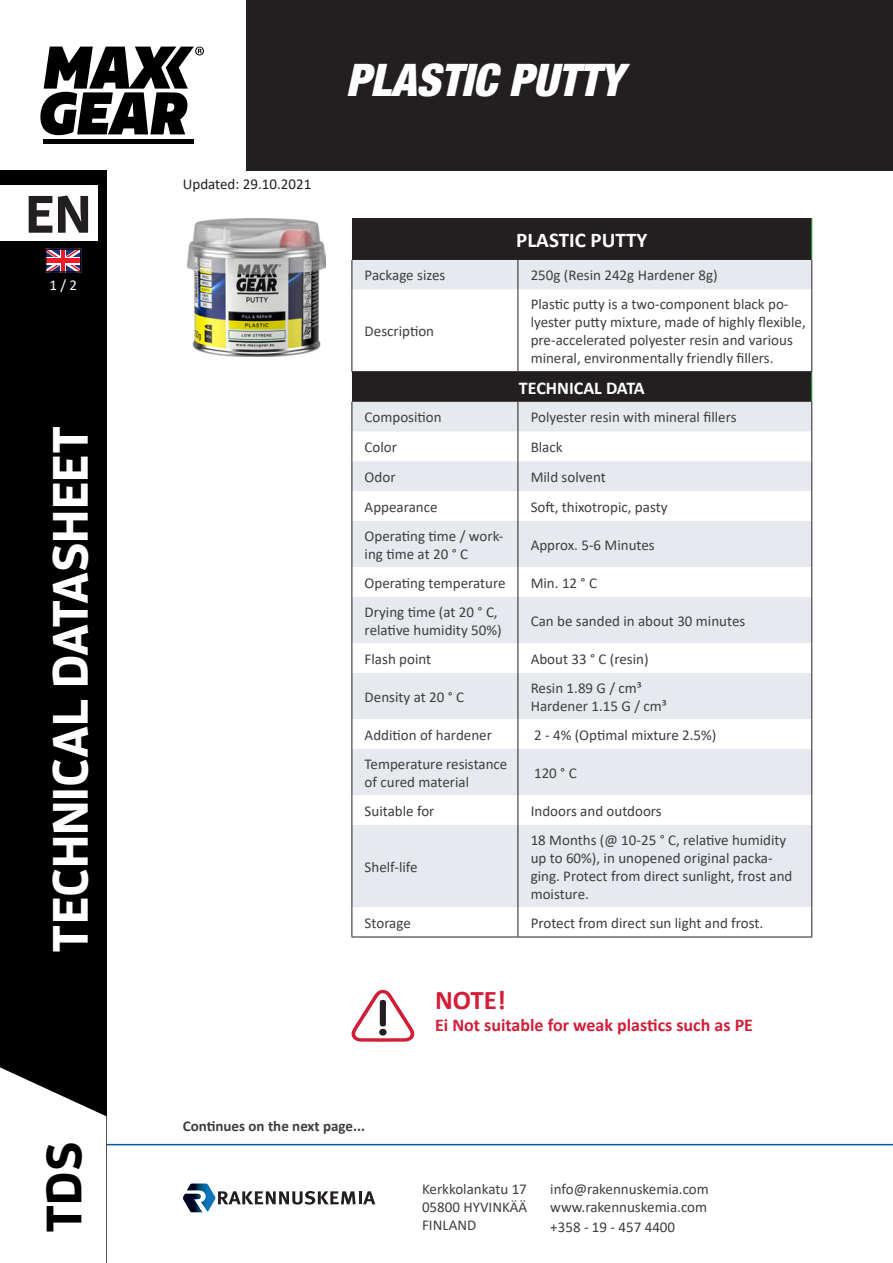
<style>
.page{position:relative;width:893px;height:1263px;background:#fff}
.page>*{position:absolute;margin:0;border:0;box-sizing:border-box;transform-origin:0 0}
.t1{font:700 52.5px "Enzo OT";color:#231f20}
.t2{font:700 49.5px "Enzo OT";color:#fff}
.t3{font:700 49.5px "Enzo OT";color:#000001}
.t4{font:italic 900 condensed 45px "Helvetica Neue LT Std";color:#fff}
.t5{font:700 27px "Calibri";color:#d21e38}
.t6{font:700 21px "Calibri";color:#fff}
.t7{font:700 18px "Calibri";color:#d21e38}
.t8{font:700 18px "Calibri";color:#fff}
.technical_data_parag{font:15px/18px "Calibri";color:#3e3e3f}
.technical_data_parag-2{font:700 15px "Calibri";color:#3e3e3f}
.t9{font:15px "Calibri";color:#231f20}
.t10{font:15px "Calibri";color:#fff}
</style>
<div class="page">
<div style="left:247px;top:0;width:646px;height:170px;background:#231f20"></div>
<div style="left:0;top:170px;width:106px;height:1093px;background:#000001"></div>
<svg style="left:0;top:1067px;width:106px;height:196px"></svg>
<hr style="left:106px;top:1144px;width:787px;height:1px;background:#005c98">
<div style="left:0;top:186px;width:98px;height:55px;background:#fff"></div>
<svg style="left:183px;top:1183px;width:192px;height:29px"></svg>
<hr style="left:44px;top:140px;width:150px;height:4px;background:#000001">
<svg style="left:40px;top:47px;width:164px;height:88px"></svg>
<svg style="left:45px;top:249px;width:36px;height:24px"></svg>
<img style="left:188px;top:218px;width:138px;height:138px">
<div style="left:352px;top:372px;width:460px;height:30px;background:#231f20"></div>
<svg style="left:352px;top:402px;width:459px;height:505px;fill:#e6eaee"></svg>
<hr style="left:811px;top:372px;width:1px;height:30px;background:#40ae49">
<svg style="left:351px;top:402px;width:1px;height:29px"></svg>
<svg style="left:518px;top:402px;width:1px;height:29px"></svg>
<svg style="left:811px;top:402px;width:1px;height:29px"></svg>
<hr style="left:351px;top:431px;width:1px;height:30px;background:#231f20">
<hr style="left:518px;top:431px;width:1px;height:30px;background:#231f20">
<hr style="left:811px;top:431px;width:1px;height:30px;background:#231f20">
<hr style="left:351px;top:461px;width:1px;height:30px;background:#231f20">
<hr style="left:518px;top:461px;width:1px;height:30px;background:#231f20">
<hr style="left:811px;top:461px;width:1px;height:30px;background:#231f20">
<hr style="left:351px;top:491px;width:1px;height:30px;background:#231f20">
<hr style="left:518px;top:491px;width:1px;height:30px;background:#231f20">
<hr style="left:811px;top:491px;width:1px;height:30px;background:#231f20">
<hr style="left:351px;top:521px;width:1px;height:46px;background:#231f20">
<hr style="left:518px;top:521px;width:1px;height:46px;background:#231f20">
<hr style="left:811px;top:521px;width:1px;height:46px;background:#231f20">
<hr style="left:351px;top:567px;width:1px;height:30px;background:#231f20">
<hr style="left:518px;top:567px;width:1px;height:30px;background:#231f20">
<hr style="left:811px;top:567px;width:1px;height:30px;background:#231f20">
<hr style="left:351px;top:597px;width:1px;height:46px;background:#231f20">
<hr style="left:518px;top:597px;width:1px;height:46px;background:#231f20">
<hr style="left:811px;top:597px;width:1px;height:46px;background:#231f20">
<hr style="left:351px;top:643px;width:1px;height:30px;background:#231f20">
<hr style="left:518px;top:643px;width:1px;height:30px;background:#231f20">
<hr style="left:811px;top:643px;width:1px;height:30px;background:#231f20">
<hr style="left:351px;top:673px;width:1px;height:46px;background:#231f20">
<hr style="left:518px;top:673px;width:1px;height:46px;background:#231f20">
<hr style="left:811px;top:673px;width:1px;height:46px;background:#231f20">
<hr style="left:351px;top:719px;width:1px;height:30px;background:#231f20">
<hr style="left:518px;top:719px;width:1px;height:30px;background:#231f20">
<hr style="left:811px;top:719px;width:1px;height:30px;background:#231f20">
<hr style="left:351px;top:749px;width:1px;height:46px;background:#231f20">
<hr style="left:518px;top:749px;width:1px;height:46px;background:#231f20">
<hr style="left:811px;top:749px;width:1px;height:46px;background:#231f20">
<hr style="left:351px;top:795px;width:1px;height:30px;background:#231f20">
<hr style="left:518px;top:795px;width:1px;height:30px;background:#231f20">
<hr style="left:811px;top:795px;width:1px;height:30px;background:#231f20">
<hr style="left:351px;top:825px;width:1px;height:82px;background:#231f20">
<hr style="left:518px;top:825px;width:1px;height:82px;background:#231f20">
<hr style="left:811px;top:825px;width:1px;height:82px;background:#231f20">
<hr style="left:351px;top:907px;width:1px;height:30px;background:#231f20">
<hr style="left:518px;top:907px;width:1px;height:30px;background:#231f20">
<hr style="left:811px;top:907px;width:1px;height:30px;background:#231f20">
<hr style="left:351px;top:937px;width:167px;height:1px;background:#231f20">
<hr style="left:518px;top:937px;width:294px;height:1px;background:#231f20">
<div style="left:352px;top:218px;width:460px;height:42px;background:#231f20"></div>
<hr style="left:811px;top:218px;width:1px;height:42px;background:#40ae49">
<div style="left:351px;top:260px;width:461px;height:29px;background:#e6eaee"></div>
<hr style="left:351px;top:289px;width:1px;height:82px;background:#231f20">
<hr style="left:518px;top:289px;width:1px;height:82px;background:#231f20">
<hr style="left:811px;top:289px;width:1px;height:82px;background:#231f20">
<hr style="left:351px;top:371px;width:167px;height:1px;background:#231f20">
<hr style="left:518px;top:371px;width:294px;height:1px;background:#231f20">
<svg style="left:351px;top:989px;width:64px;height:53px"></svg>
<h1 class="t1" style="left:26px;top:181px;width:67px">EN</h1>
<p class="t10" style="left:49px;top:275px;width:29px">1 / 2</p>
<h2 class="t2" style="left:39px;top:952px;width:528px;rotate:-90deg">TECHNICAL DATASHEET</h2>
<h2 class="t3" style="left:33px;top:1233px;width:93px;rotate:-90deg">TDS</h2>
<p class="t9" style="left:183px;top:173px;width:130px">Updated: 29.10.2021</p>
<h3 class="t4" style="left:346px;top:52px;width:278px">PLASTIC PUTTY</h3>
<p class="t6" style="left:516px;top:225px;width:133px">PLASTIC PUTTY</p>
<p class="technical_data_parag" style="left:365px;top:266px;width:82px">Package sizes</p>
<p class="technical_data_parag" style="left:531px;top:266px;width:189px">250g (Resin 242g Hardener 8g)</p>
<p class="technical_data_parag" style="left:365px;top:322px;width:71px">Description</p>
<p class="technical_data_parag" style="left:531px;top:295px;width:277px">Plastic putty is a two-component black po&shy;lyester putty mixture, made of highly flexible, pre-accelerated polyester resin and various mineral, environmentally friendly fillers.</p>
<p class="t8" style="left:519px;top:375px;width:127px">TECHNICAL DATA</p>
<p class="technical_data_parag" style="left:365px;top:408px;width:79px">Composition</p>
<p class="technical_data_parag" style="left:531px;top:408px;width:207px">Polyester resin with mineral fillers</p>
<p class="technical_data_parag" style="left:365px;top:438px;width:34px">Color</p>
<p class="technical_data_parag" style="left:531px;top:438px;width:33px">Black</p>
<p class="technical_data_parag" style="left:365px;top:467px;width:32px">Odor</p>
<p class="technical_data_parag" style="left:531px;top:467px;width:77px">Mild solvent</p>
<p class="technical_data_parag" style="left:365px;top:497px;width:74px">Appearance</p>
<p class="technical_data_parag" style="left:531px;top:497px;width:138px">Soft, thixotropic, pasty</p>
<p class="technical_data_parag" style="left:365px;top:526px;width:140px">Operating time / work&shy;ing time at 20 ° C</p>
<p class="technical_data_parag" style="left:531px;top:535px;width:126px">Approx. 5-6 Minutes</p>
<p class="technical_data_parag" style="left:365px;top:573px;width:142px">Operating temperature</p>
<p class="technical_data_parag" style="left:531px;top:573px;width:68px">Min. 12 ° C</p>
<p class="technical_data_parag" style="left:365px;top:602px;width:138px">Drying time (at 20 ° C, relative humidity 50%)</p>
<p class="technical_data_parag" style="left:531px;top:611px;width:216px">Can be sanded in about 30 minutes</p>
<p class="technical_data_parag" style="left:365px;top:649px;width:68px">Flash point</p>
<p class="technical_data_parag" style="left:531px;top:649px;width:119px">About 33 ° C (resin)</p>
<p class="technical_data_parag" style="left:365px;top:687px;width:101px">Density at 20 ° C</p>
<p class="technical_data_parag" style="left:531px;top:678px;width:113px">Resin 1.89 G / cm³</p>
<p class="technical_data_parag" style="left:531px;top:696px;width:138px">Hardener 1.15 G / cm³</p>
<p class="technical_data_parag" style="left:365px;top:725px;width:129px">Addition of hardener</p>
<p class="technical_data_parag" style="left:534px;top:725px;width:184px">2 - 4% (Optimal mixture 2.5%)</p>
<p class="technical_data_parag" style="left:365px;top:754px;width:144px">Temperature resistance of cured material</p>
<p class="technical_data_parag" style="left:534px;top:763px;width:44px">120 ° C</p>
<p class="technical_data_parag" style="left:365px;top:801px;width:71px">Suitable for</p>
<p class="technical_data_parag" style="left:531px;top:801px;width:133px">Indoors and outdoors</p>
<p class="technical_data_parag" style="left:365px;top:857px;width:55px">Shelf-life</p>
<p class="technical_data_parag" style="left:531px;top:830px;width:263px">18 Months (@ 10-25 ° C, relative humidity up to 60%), in unopened original packa&shy;ging. Protect from direct sunlight, frost and moisture.</p>
<p class="technical_data_parag" style="left:365px;top:913px;width:48px">Storage</p>
<p class="technical_data_parag" style="left:531px;top:913px;width:234px">Protect from direct sun light and frost.</p>
<p class="t5" style="left:435px;top:981px;width:72px">NOTE!</p>
<p class="t7" style="left:435px;top:1012px;width:319px">Ei Not suitable for weak plastics such as PE</p>
<p class="technical_data_parag-2" style="left:183px;top:1115px;width:184px">Continues on the next page...</p>
<p class="technical_data_parag" style="left:422px;top:1180px;width:107px;text-align:justify">Kerkkolankatu 17<br>05800 HYVINKÄÄ FINLAND</p>
<p class="technical_data_parag" style="left:550px;top:1180px;width:160px;line-height:18.6px;text-align:justify">info@rakennuskemia.com www.rakennuskemia.com +358 - 19 - 457 4400</p>
</div>
